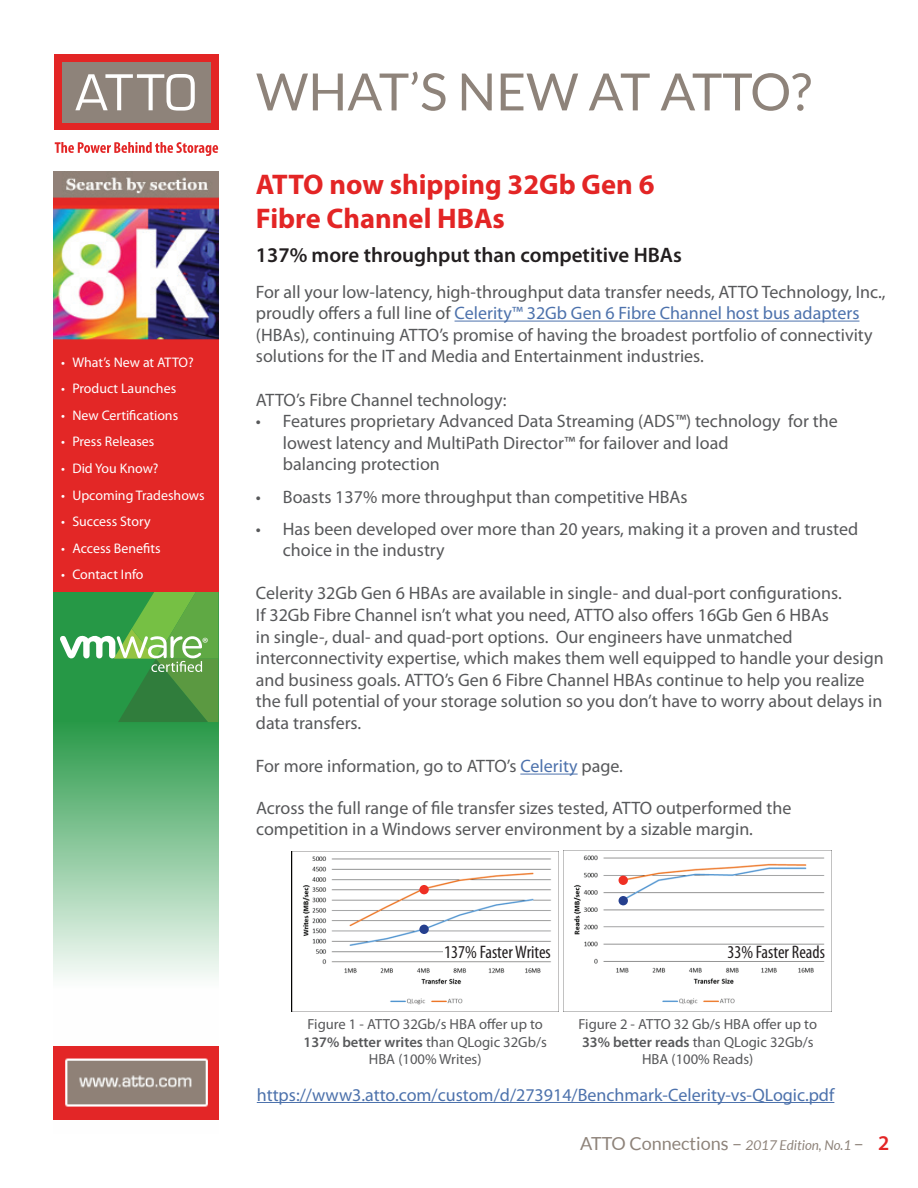
<style>
.page{position:relative;width:918px;height:1188px;background:#fff}
.page>*{position:absolute;margin:0;border:0;box-sizing:border-box;transform-origin:0 0}
.t1{font:51.45px "Lato";color:#8e837a}
.t2{font:700 28.5px/34.2px "Myriad Pro";color:#e32525}
.t3{font:600 21px "Myriad Pro";color:#231f20}
.t4{font:condensed 18.15px "Myriad Pro";color:#231f20}
.t5{font:18px/21.6px "Myriad Pro";color:#57585a}
.t6{font:18px "Myriad Pro";color:#4d72ac}
.t7{font:18px "Lato";color:#8e837a}
.t8{font:15px "Myriad Pro";color:#fff}
.t9{font:14.7px/17.5px "Myriad Pro";color:#57585a;text-align:center}
.t10{font:13.95px "Myriad Pro";color:#fff}
.s1{color:#4d72ac}
.s2{font-weight:600}
.s3{font-style:italic;font-size:13.5px}
.s4{font-family:"Myriad Pro";font-weight:600;font-size:21px;color:#e32525}
</style>
<div class="page">
<svg style="left:53px;top:722px;width:165px;height:256px"></svg>
<img style="left:53px;top:1046px;width:165px;height:74px">
<div style="left:53px;top:591px;width:165px;height:131px;background:#269846"></div>
<svg style="left:60px;top:591px;width:158px;height:131px"></svg>
<img style="left:53px;top:172px;width:165px;height:419px">
<div style="left:54px;top:54px;width:165px;height:76px;background:#e32525"></div>
<div style="left:62px;top:62px;width:149px;height:60px;background:#8e837a"></div>
<svg style="left:75px;top:74px;width:120px;height:37px"></svg>
<svg style="left:55px;top:142px;width:163px;height:14px"></svg>
<hr style="left:455px;top:321px;width:405px;height:1px;background:#4d72ac">
<hr style="left:520px;top:774px;width:58px;height:1px;background:#4d72ac">
<hr style="left:257px;top:1102px;width:577px;height:1px;background:#4d72ac">
<img style="left:292px;top:851px;width:267px;height:160px">
<img style="left:563px;top:850px;width:269px;height:161px">
<div style="left:419px;top:885px;width:10px;height:9px;background:#ef3024;border-radius:50%"></div>
<div style="left:619px;top:876px;width:9px;height:9px;background:#ef3024;border-radius:50%"></div>
<div style="left:419px;top:925px;width:10px;height:9px;background:#253f8e;border-radius:50%"></div>
<div style="left:619px;top:896px;width:9px;height:9px;background:#253f8e;border-radius:50%"></div>
<div style="left:711px;top:945px;width:114px;height:16px;background:#fff"></div>
<div style="left:443px;top:945px;width:108px;height:16px;background:#fff"></div>
<p class="t10" style="left:61px;top:354px;width:134px">• What’s New at ATTO?</p>
<p class="t10" style="left:61px;top:380px;width:117px">• Product Launches</p>
<p class="t10" style="left:61px;top:407px;width:119px">• New Certifications</p>
<p class="t10" style="left:61px;top:433px;width:95px">• Press Releases</p>
<p class="t10" style="left:61px;top:460px;width:99px">• Did You Know?</p>
<p class="t10" style="left:61px;top:486px;width:145px">• Upcoming Tradeshows</p>
<p class="t10" style="left:61px;top:513px;width:91px">• Success Story</p>
<p class="t10" style="left:61px;top:539px;width:101px">• Access Benefits</p>
<p class="t10" style="left:61px;top:566px;width:84px">• Contact Info</p>
<p class="t8" style="left:202px;top:633px;width:8px">®</p>
<h1 class="t1" style="left:256px;top:63px;width:557px">WHAT’S NEW AT ATTO?</h1>
<h2 class="t2" style="left:256px;top:166px;width:400px">ATTO now shipping 32Gb Gen 6<br>Fibre Channel HBAs</h2>
<p class="t3" style="left:256px;top:242px;width:427px">137% more throughput than competitive HBAs</p>
<p class="t5" style="left:256px;top:281px;width:631px">For all your low-latency, high-throughput data transfer needs, ATTO Technology, Inc., proudly offers a full line of <span class="s1">Celerity™ 32Gb Gen 6 Fibre Channel host bus adapters </span>(HBAs), continuing ATTO’s promise of having the broadest portfolio of connectivity solutions for the IT and Media and Entertainment industries.</p>
<p class="t5" style="left:256px;top:389px;width:252px">ATTO’s Fibre Channel technology:</p>
<p class="t5" style="left:283px;top:410px;width:556px;text-indent:-27px">• Features proprietary Advanced Data Streaming (ADS™) technology for the lowest latency and MultiPath Director™ for failover and load<br>balancing protection</p>
<p class="t5" style="left:256px;top:485px;width:433px">• Boasts 137% more throughput than competitive HBAs</p>
<p class="t5" style="left:283px;top:518px;width:577px;text-indent:-27px">• Has been developed over more than 20 years, making it a proven and trusted choice in the industry</p>
<p class="t5" style="left:256px;top:582px;width:629px">Celerity 32Gb Gen 6 HBAs are available in single- and dual-port configurations.<br>If 32Gb Fibre Channel isn’t what you need, ATTO also offers 16Gb Gen 6 HBAs<br>in single-, dual- and quad-port options. Our engineers have unmatched interconnectivity expertise, which makes them well equipped to handle your design and business goals. ATTO’s Gen 6 Fibre Channel HBAs continue to help you realize the full potential of your storage solution so you don’t have to worry about delays in data transfers.</p>
<p class="t5" style="left:256px;top:755px;width:369px">For more information, go to ATTO’s <span class="s1">Celerity</span> page.</p>
<p class="t5" style="left:256px;top:797px;width:537px">Across the full range of file transfer sizes tested, ATTO outperformed the competition in a Windows server environment by a sizable margin.</p>
<p class="t4" style="left:444px;top:941px;width:108px">137% Faster Writes</p>
<p class="t4" style="left:727px;top:941px;width:99px">33% Faster Reads</p>
<p class="t9" style="left:304px;top:1015px;width:245px">Figure 1 - ATTO 32Gb/s HBA offer up to<br><span class="s2">137% better writes</span> than QLogic 32Gb/s<br>HBA (100% Writes)</p>
<p class="t9" style="left:579px;top:1015px;width:240px">Figure 2 - ATTO 32 Gb/s HBA offer up to<br><span class="s2">33% better reads</span> than QLogic 32Gb/s<br>HBA (100% Reads)</p>
<p class="t6" style="left:257px;top:1084px;width:579px">https://www3.atto.com/custom/d/273914/Benchmark-Celerity-vs-QLogic.pdf</p>
<p class="t7" style="left:580px;top:1133px;width:311px">ATTO Connections – <span class="s3">2017 Edition, No.1</span> – <span class="s4">2</span></p>
</div>
